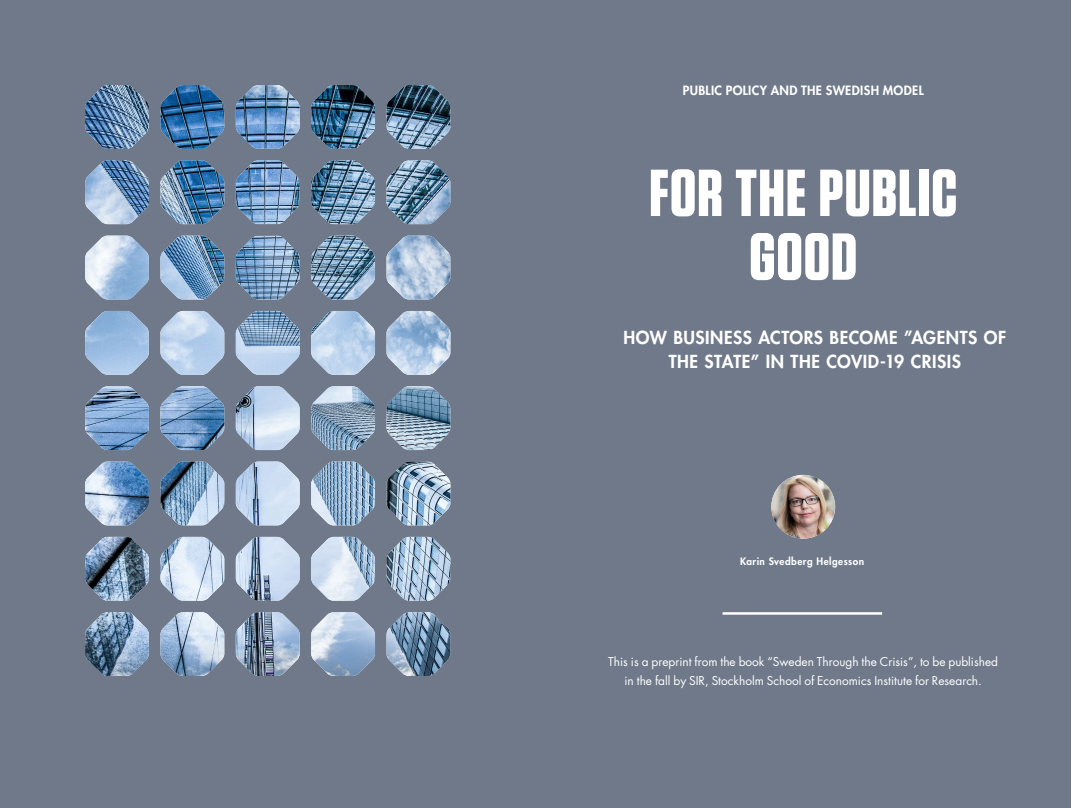
<style>
.page{position:relative;width:1071px;height:808px;background:#fff}
.page>*{position:absolute;margin:0;border:0;box-sizing:border-box;transform-origin:0 0}
.t1{font:700 66.25px/63.8px "Tungsten";letter-spacing:.015em;color:#fff;text-align:center}
.t2{font:800 17.5px/23.8px "Futura Std";letter-spacing:.03em;color:#fff;text-align:center}
.t3{font:800 12.5px "Futura Std";letter-spacing:.03em;color:#fff}
.t4{font:11.88px/18.8px "Futura Std";color:#fff;text-align:center}
.t5{font:800 10px "Futura Std";letter-spacing:.045em;color:#fff}
</style>
<div class="page">
<div style="left:0;top:0;width:1070px;height:808px;background:#6f7989"></div>
<svg style="left:85px;top:224px;width:365px;height:452px"></svg>
<img style="left:85px;top:85px;width:365px;height:139px">
<img style="left:771px;top:475px;width:63px;height:64px;border-radius:32px">
<hr style="left:722px;top:612px;width:159px;height:3px;background:#fff">
<p class="t3" style="left:682px;top:83px;width:242px">PUBLIC POLICY AND THE SWEDISH MODEL</p>
<h1 class="t1" style="left:649px;top:163px;width:309px">FOR THE PUBLIC<br>GOOD</h1>
<h2 class="t2" style="left:623px;top:326px;width:384px">HOW BUSINESS ACTORS BECOME ”AGENTS OF<br>THE STATE” IN THE COVID-19 CRISIS</h2>
<p class="t5" style="left:739px;top:555px;width:126px">Karin Svedberg Helgesson</p>
<p class="t4" style="left:608px;top:653px;width:391px">This is a preprint from the book “Sweden Through the Crisis”, to be published in the fall by SIR, Stockholm School of Economics Institute for Research.</p>
</div>
